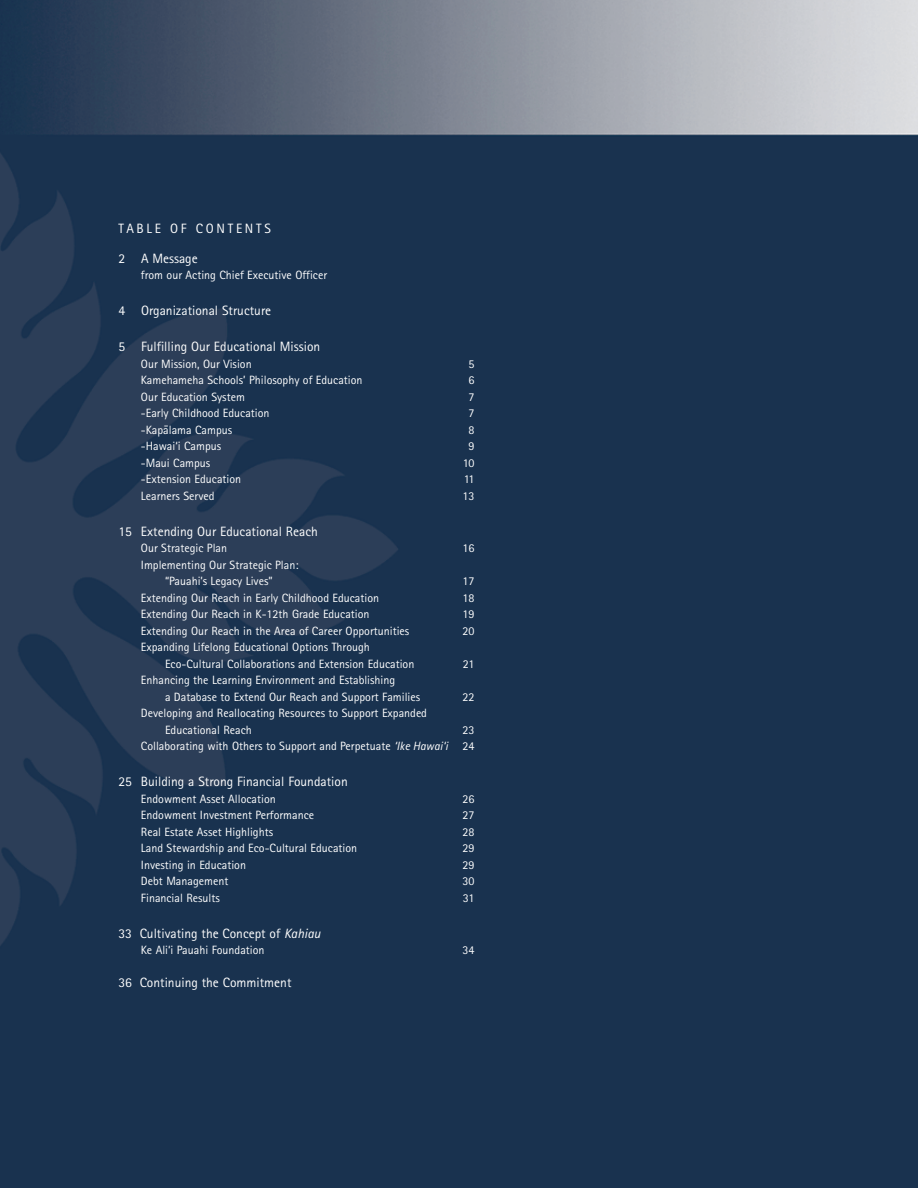
<style>
.page{position:relative;width:918px;height:1188px;background:#fff}
.page>*{position:absolute;margin:0;border:0;box-sizing:border-box;transform-origin:0 0}
.t1{font:13.5px "Rotis Sans Serif";color:#fff}
.t2{font:13.5px "Rotis Sans Serif";letter-spacing:.2em;color:#fff}
.t3{font:12px/16.5px "Rotis Sans Serif";color:#fff}
.s1{font-style:italic}
</style>
<div class="page">
<img style="left:0;top:0;width:918px;height:1188px">
<p class="t2" style="left:118px;top:223px;width:154px">TABLE OF CONTENTS</p>
<p class="t1" style="left:118px;top:253px;width:81px">2 A Message</p>
<p class="t3" style="left:141px;top:268px;width:188px">from our Acting Chief Executive Officer</p>
<p class="t1" style="left:118px;top:306px;width:154px">4 Organizational Structure</p>
<p class="t1" style="left:118px;top:342px;width:203px">5 Fulfilling Our Educational Mission</p>
<p class="t3" style="left:141px;top:357px;width:112px">Our Mission, Our Vision</p>
<p class="t3" style="left:469px;top:357px;width:7px">5</p>
<p class="t3" style="left:141px;top:373px;width:223px">Kamehameha Schools’ Philosophy of Education</p>
<p class="t3" style="left:468px;top:373px;width:7px">6</p>
<p class="t3" style="left:141px;top:390px;width:105px">Our Education System</p>
<p class="t3" style="left:469px;top:390px;width:7px">7</p>
<p class="t3" style="left:141px;top:406px;width:130px">-Early Childhood Education</p>
<p class="t3" style="left:468px;top:406px;width:7px">7</p>
<p class="t3" style="left:141px;top:423px;width:93px">-Kapa-lama Campus</p>
<p class="t3" style="left:469px;top:423px;width:7px">8</p>
<p class="t3" style="left:141px;top:439px;width:82px">-Hawai‘i Campus</p>
<p class="t3" style="left:469px;top:439px;width:7px">9</p>
<p class="t3" style="left:141px;top:456px;width:71px">-Maui Campus</p>
<p class="t3" style="left:463px;top:456px;width:13px">10</p>
<p class="t3" style="left:141px;top:472px;width:102px">-Extension Education</p>
<p class="t3" style="left:464px;top:472px;width:12px">11</p>
<p class="t3" style="left:141px;top:489px;width:75px">Learners Served</p>
<p class="t3" style="left:463px;top:489px;width:13px">13</p>
<p class="t1" style="left:118px;top:526px;width:201px">15 Extending Our Educational Reach</p>
<p class="t3" style="left:141px;top:541px;width:88px">Our Strategic Plan</p>
<p class="t3" style="left:463px;top:541px;width:13px">16</p>
<p class="t3" style="left:141px;top:558px;width:159px;text-align:center">Implementing Our Strategic Plan: “Pauahi’s Legacy Lives”</p>
<p class="t3" style="left:463px;top:574px;width:13px">17</p>
<p class="t3" style="left:141px;top:591px;width:240px">Extending Our Reach in Early Childhood Education</p>
<p class="t3" style="left:462px;top:591px;width:13px">18</p>
<p class="t3" style="left:141px;top:607px;width:230px">Extending Our Reach in K-12th Grade Education</p>
<p class="t3" style="left:463px;top:607px;width:13px">19</p>
<p class="t3" style="left:141px;top:624px;width:270px">Extending Our Reach in the Area of Career Opportunities</p>
<p class="t3" style="left:463px;top:624px;width:13px">20</p>
<p class="t3" style="left:165px;top:640px;width:251px;text-indent:-24px">Expanding Lifelong Educational Options Through<br>Eco-Cultural Collaborations and Extension Education</p>
<p class="t3" style="left:463px;top:657px;width:13px">21</p>
<p class="t3" style="left:165px;top:673px;width:257px;text-indent:-24px">Enhancing the Learning Environment and Establishing<br>a Database to Extend Our Reach and Support Families</p>
<p class="t3" style="left:463px;top:690px;width:13px">22</p>
<p class="t3" style="left:165px;top:706px;width:264px;text-indent:-24px">Developing and Reallocating Resources to Support Expanded<br>Educational Reach</p>
<p class="t3" style="left:141px;top:723px;width:335px;text-align:right">23<br>Collaborating with Others to Support and Perpetuate <span class="s1">‘Ike Hawai‘i</span> 24</p>
<p class="t1" style="left:118px;top:777px;width:231px">25 Building a Strong Financial Foundation</p>
<p class="t3" style="left:141px;top:792px;width:136px">Endowment Asset Allocation</p>
<p class="t3" style="left:463px;top:792px;width:13px">26</p>
<p class="t3" style="left:141px;top:808px;width:175px">Endowment Investment Performance</p>
<p class="t3" style="left:463px;top:808px;width:13px">27</p>
<p class="t3" style="left:141px;top:825px;width:134px">Real Estate Asset Highlights</p>
<p class="t3" style="left:463px;top:825px;width:13px">28</p>
<p class="t3" style="left:141px;top:841px;width:218px">Land Stewardship and Eco-Cultural Education</p>
<p class="t3" style="left:462px;top:841px;width:13px">29</p>
<p class="t3" style="left:141px;top:858px;width:107px">Investing in Education</p>
<p class="t3" style="left:463px;top:858px;width:13px">29</p>
<p class="t3" style="left:141px;top:874px;width:89px">Debt Management</p>
<p class="t3" style="left:463px;top:874px;width:13px">30</p>
<p class="t3" style="left:141px;top:891px;width:80px">Financial Results</p>
<p class="t3" style="left:463px;top:891px;width:13px">31</p>
<p class="t1" style="left:118px;top:928px;width:204px">33 Cultivating the Concept of <span class="s1">Kahiau</span></p>
<p class="t3" style="left:141px;top:943px;width:125px">Ke Ali‘i Pauahi Foundation</p>
<p class="t3" style="left:462px;top:943px;width:13px">34</p>
<p class="t1" style="left:118px;top:978px;width:175px">36 Continuing the Commitment</p>
</div>
